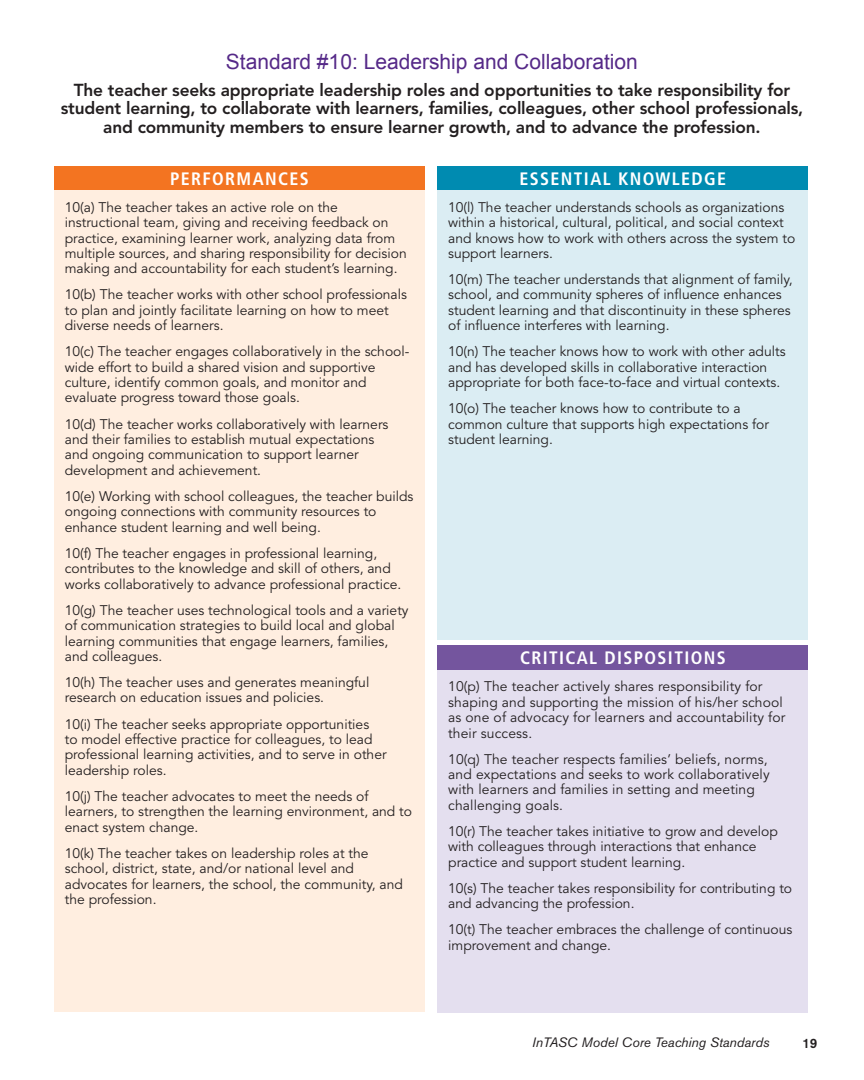
<style>
.page{position:relative;width:864px;height:1080px;background:#fff}
.page>*{position:absolute;margin:0;border:0;box-sizing:border-box;transform-origin:0 0}
.t1{font:21px "Arial";color:#552988}
.t2{font:700 condensed 18px "Frutiger";letter-spacing:.075em;color:#fff}
.t3{font:800 17.25px/18.8px "Avenir";letter-spacing:-.01em;color:#231f20;text-align:center}
.t4{font:13.8px/15.3px "Avenir";color:#231f20}
.t5{font:italic 13.5px "Akzidenz Grotesk BE";color:#231f20}
.t6{font:500 13.5px "Akzidenz Grotesk BE";color:#231f20}
</style>
<div class="page">
<div style="left:54px;top:166px;width:371px;height:24px;background:#f37421"></div>
<div style="left:54px;top:190px;width:371px;height:822px;background:#ffeee0"></div>
<div style="left:437px;top:645px;width:371px;height:25px;background:#74559e"></div>
<div style="left:437px;top:670px;width:371px;height:343px;background:#e4dfef"></div>
<div style="left:437px;top:166px;width:371px;height:24px;background:#008bb1"></div>
<div style="left:437px;top:190px;width:371px;height:450px;background:#dbedf3"></div>
<h1 class="t1" style="left:226px;top:48px;width:414px">Standard #10: Leadership and Collaboration</h1>
<p class="t3" style="left:61px;top:80px;width:744px">The teacher seeks appropriate leadership roles and opportunities to take responsibility for student learning, to collaborate with learners, families, colleagues, other school professionals, and community members to ensure learner growth, and to advance the profession.</p>
<h2 class="t2" style="left:170px;top:168px;width:140px">PERFORMANCES</h2>
<p class="t4" style="left:65px;top:200px;width:343px">10(a) The teacher takes an active role on the instructional team, giving and receiving feedback on practice, examining learner work, analyzing data from multiple sources, and sharing responsibility for decision making and accountability for each student’s learning.</p>
<p class="t4" style="left:65px;top:287px;width:344px">10(b) The teacher works with other school professionals to plan and jointly facilitate learning on how to meet diverse needs of learners.</p>
<p class="t4" style="left:65px;top:344px;width:346px">10(c) The teacher engages collaboratively in the school&shy;wide effort to build a shared vision and supportive culture, identify common goals, and monitor and evaluate progress toward those goals.</p>
<p class="t4" style="left:65px;top:417px;width:325px">10(d) The teacher works collaboratively with learners and their families to establish mutual expectations and ongoing communication to support learner development and achievement.</p>
<p class="t4" style="left:65px;top:489px;width:350px">10(e) Working with school colleagues, the teacher builds ongoing connections with community resources to enhance student learning and well being.</p>
<p class="t4" style="left:65px;top:546px;width:338px">10(f) The teacher engages in professional learning, contributes to the knowledge and skill of others, and works collaboratively to advance professional practice.</p>
<p class="t4" style="left:65px;top:603px;width:345px">10(g) The teacher uses technological tools and a variety of communication strategies to build local and global learning communities that engage learners, families, and colleagues.</p>
<p class="t4" style="left:65px;top:675px;width:306px">10(h) The teacher uses and generates meaningful research on education issues and policies.</p>
<p class="t4" style="left:65px;top:717px;width:323px">10(i) The teacher seeks appropriate opportunities<br>to model effective practice for colleagues, to lead professional learning activities, and to serve in other leadership roles.</p>
<p class="t4" style="left:65px;top:789px;width:349px">10(j) The teacher advocates to meet the needs of learners, to strengthen the learning environment, and to enact system change.</p>
<p class="t4" style="left:65px;top:846px;width:340px">10(k) The teacher takes on leadership roles at the school, district, state, and/or national level and advocates for learners, the school, the community, and the profession.</p>
<h2 class="t2" style="left:520px;top:168px;width:208px">ESSENTIAL KNOWLEDGE</h2>
<p class="t4" style="left:448px;top:200px;width:349px">10(l) The teacher understands schools as organizations within a historical, cultural, political, and social context and knows how to work with others across the system to support learners.</p>
<p class="t4" style="left:448px;top:272px;width:346px">10(m) The teacher understands that alignment of family, school, and community spheres of influence enhances student learning and that discontinuity in these spheres of influence interferes with learning.</p>
<p class="t4" style="left:448px;top:344px;width:339px">10(n) The teacher knows how to work with other adults and has developed skills in collaborative interaction appropriate for both face-to-face and virtual contexts.</p>
<p class="t4" style="left:448px;top:401px;width:322px">10(o) The teacher knows how to contribute to a common culture that supports high expectations for student learning.</p>
<h2 class="t2" style="left:520px;top:648px;width:207px">CRITICAL DISPOSITIONS</h2>
<p class="t4" style="left:448px;top:679px;width:339px">10(p) The teacher actively shares responsibility for shaping and supporting the mission of his/her school as one of advocacy for learners and accountability for their success.</p>
<p class="t4" style="left:448px;top:752px;width:323px">10(q) The teacher respects families’ beliefs, norms, and expectations and seeks to work collaboratively with learners and families in setting and meeting challenging goals.</p>
<p class="t4" style="left:448px;top:824px;width:331px">10(r) The teacher takes initiative to grow and develop with colleagues through interactions that enhance practice and support student learning.</p>
<p class="t4" style="left:448px;top:881px;width:345px">10(s) The teacher takes responsibility for contributing to and advancing the profession.</p>
<p class="t4" style="left:448px;top:922px;width:346px">10(t) The teacher embraces the challenge of continuous improvement and change.</p>
<p class="t5" style="left:532px;top:1035px;width:239px">InTASC Model Core Teaching Standards</p>
<p class="t6" style="left:803px;top:1035px;width:16px">19</p>
</div>
